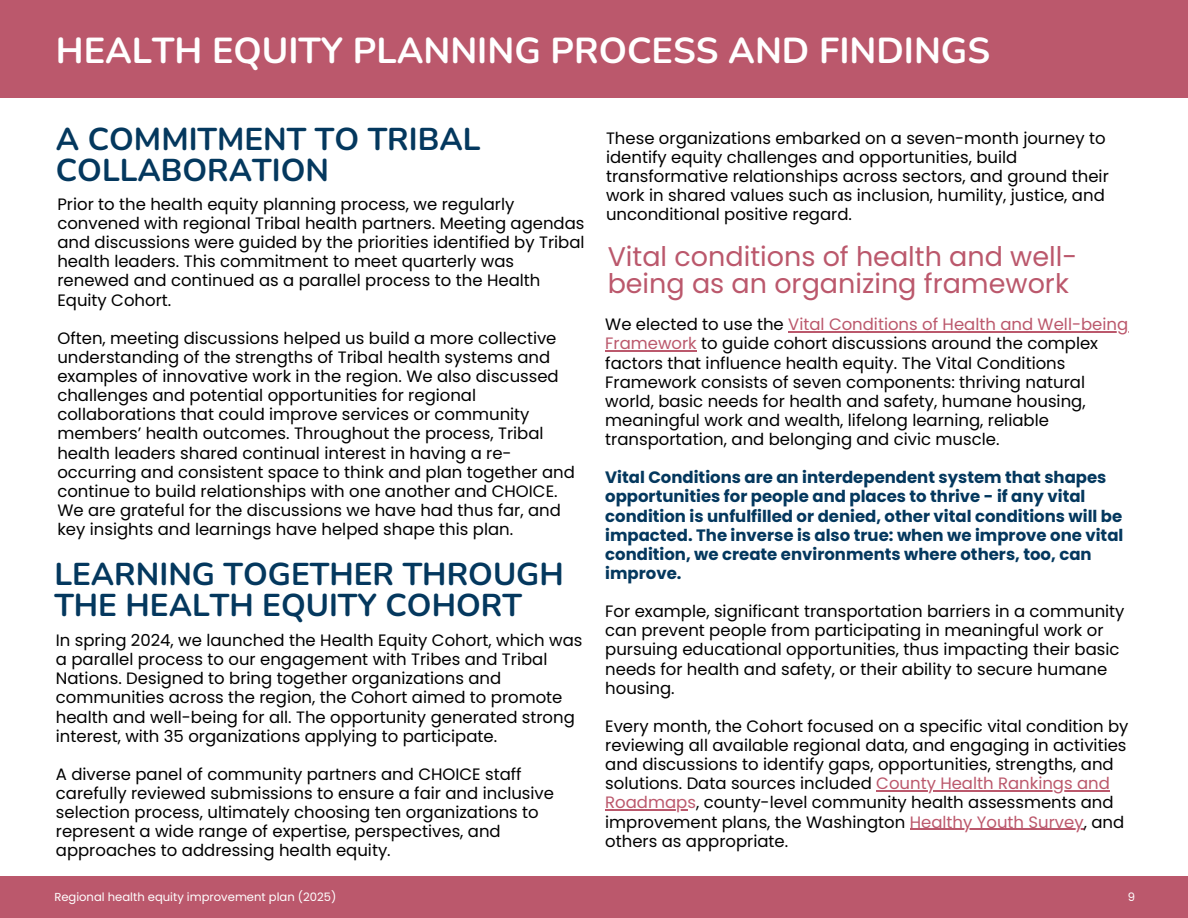
<style>
.page{position:relative;width:1188px;height:918px;background:#fff}
.page>*{position:absolute;margin:0;border:0;box-sizing:border-box;transform-origin:0 0}
.t1{font:700 36px "Nunito";color:#fff}
.t2{font:700 31.5px/31.5px "Nunito";color:#04385e}
.t3{font:27px/27px "Poppins";color:#bb586c}
.t4{font:16.5px/19.2px "Poppins";color:#000}
.t5{font:700 16.5px/19.2px "Poppins";color:#04385e}
.t6{font:16.5px "Poppins";color:#bb586c}
.t7{font:11.55px "Poppins";color:#fff}
.s1{color:#000}
.s2{color:#bb586c}
</style>
<div class="page">
<div style="left:0;top:0;width:1188px;height:97px;background:#bb586c"></div>
<div style="left:0;top:876px;width:1188px;height:42px;background:#bb586c"></div>
<hr style="left:788px;top:331px;width:340px;height:2px;background:#bb586c">
<hr style="left:605px;top:351px;width:92px;height:1px;background:#bb586c">
<hr style="left:876px;top:790px;width:234px;height:2px;background:#bb586c">
<hr style="left:605px;top:810px;width:82px;height:1px;background:#bb586c">
<hr style="left:910px;top:829px;width:174px;height:1px;background:#bb586c">
<h2 class="t1" style="left:56px;top:26px;width:936px">HEALTH EQUITY PLANNING PROCESS AND FINDINGS</h2>
<h1 class="t2" style="left:56px;top:124px;width:426px">A COMMITMENT TO TRIBAL<br>COLLABORATION</h1>
<h2 class="t4" style="left:57px;top:195px;width:529px">Prior to the health equity planning process, we regularly convened with regional Tribal health partners. Meeting agendas and discussions were guided by the priorities identified by Tribal health leaders. This commitment to meet quarterly was renewed and continued as a parallel process to the Health Equity Cohort.</h2>
<h5 class="t4" style="left:57px;top:328px;width:519px">Often, meeting discussions helped us build a more collective understanding of the strengths of Tribal health systems and examples of innovative work in the region. We also discussed challenges and potential opportunities for regional collaborations that could improve services or community members’ health outcomes. Throughout the process, Tribal health leaders shared continual interest in having a re&shy;occurring and consistent space to think and plan together and continue to build relationships with one another and CHOICE.<br>We are grateful for the discussions we have had thus far, and key insights and learnings have helped shape this plan.</h5>
<h5 class="t2" style="left:54px;top:559px;width:511px">LEARNING TOGETHER THROUGH<br>THE HEALTH EQUITY COHORT</h5>
<h5 class="t4" style="left:56px;top:631px;width:528px">In spring 2024, we launched the Health Equity Cohort, which was a parallel process to our engagement with Tribes and Tribal Nations. Designed to bring together organizations and communities across the region, the Cohort aimed to promote health and well-being for all. The opportunity generated strong interest, with 35 organizations applying to participate.</h5>
<h3 class="t4" style="left:56px;top:765px;width:500px">A diverse panel of community partners and CHOICE staff carefully reviewed submissions to ensure a fair and inclusive selection process, ultimately choosing ten organizations to represent a wide range of expertise, perspectives, and approaches to addressing health equity.</h3>
<h5 class="t4" style="left:606px;top:128px;width:504px">These organizations embarked on a seven-month journey to identify equity challenges and opportunities, build transformative relationships across sectors, and ground their work in shared values such as inclusion, humility, justice, and unconditional positive regard.</h5>
<h3 class="t3" style="left:608px;top:243px;width:471px">Vital conditions of health and well&shy;being as an organizing framework</h3>
<h4 class="t6" style="left:605px;top:313px;width:525px"><span class="s1">We elected to use the</span> Vital Conditions of Health and Well-being</h4>
<h5 class="t4" style="left:605px;top:334px;width:494px"><span class="s2">Framework</span> to guide cohort discussions around the complex factors that influence health equity. The Vital Conditions Framework consists of seven components: thriving natural world, basic needs for health and safety, humane housing, meaningful work and wealth, lifelong learning, reliable transportation, and belonging and civic muscle.</h5>
<h5 class="t5" style="left:605px;top:468px;width:503px">Vital Conditions are an interdependent system that shapes</h5>
<h5 class="t5" style="left:605px;top:487px;width:520px">opportunities for people and places to thrive - if any vital condition is unfulfilled or denied, other vital conditions will be impacted. The inverse is also true: when we improve one vital condition, we create environments where others, too, can improve.</h5>
<h5 class="t4" style="left:605px;top:602px;width:521px">For example, significant transportation barriers in a community</h5>
<p class="t4" style="left:605px;top:621px;width:516px">can prevent people from participating in meaningful work or pursuing educational opportunities, thus impacting their basic needs for health and safety, or their ability to secure humane housing.</p>
<p class="t4" style="left:605px;top:717px;width:525px">Every month, the Cohort focused on a specific vital condition by</p>
<p class="t4" style="left:605px;top:736px;width:523px">reviewing all available regional data, and engaging in activities and discussions to identify gaps, opportunities, strengths, and solutions. Data sources included <span class="s2">County Health Rankings and</span></p>
<p class="t4" style="left:605px;top:793px;width:520px"><span class="s2">Roadmaps</span>, county-level community health assessments and improvement plans, the Washington <span class="s2">Healthy Youth Survey</span>, and others as appropriate.</p>
<h5 class="t7" style="left:54px;top:889px;width:283px">Regional health equity improvement plan (2025)</h5>
<h5 class="t7" style="left:1128px;top:889px;width:9px">9</h5>
</div>
